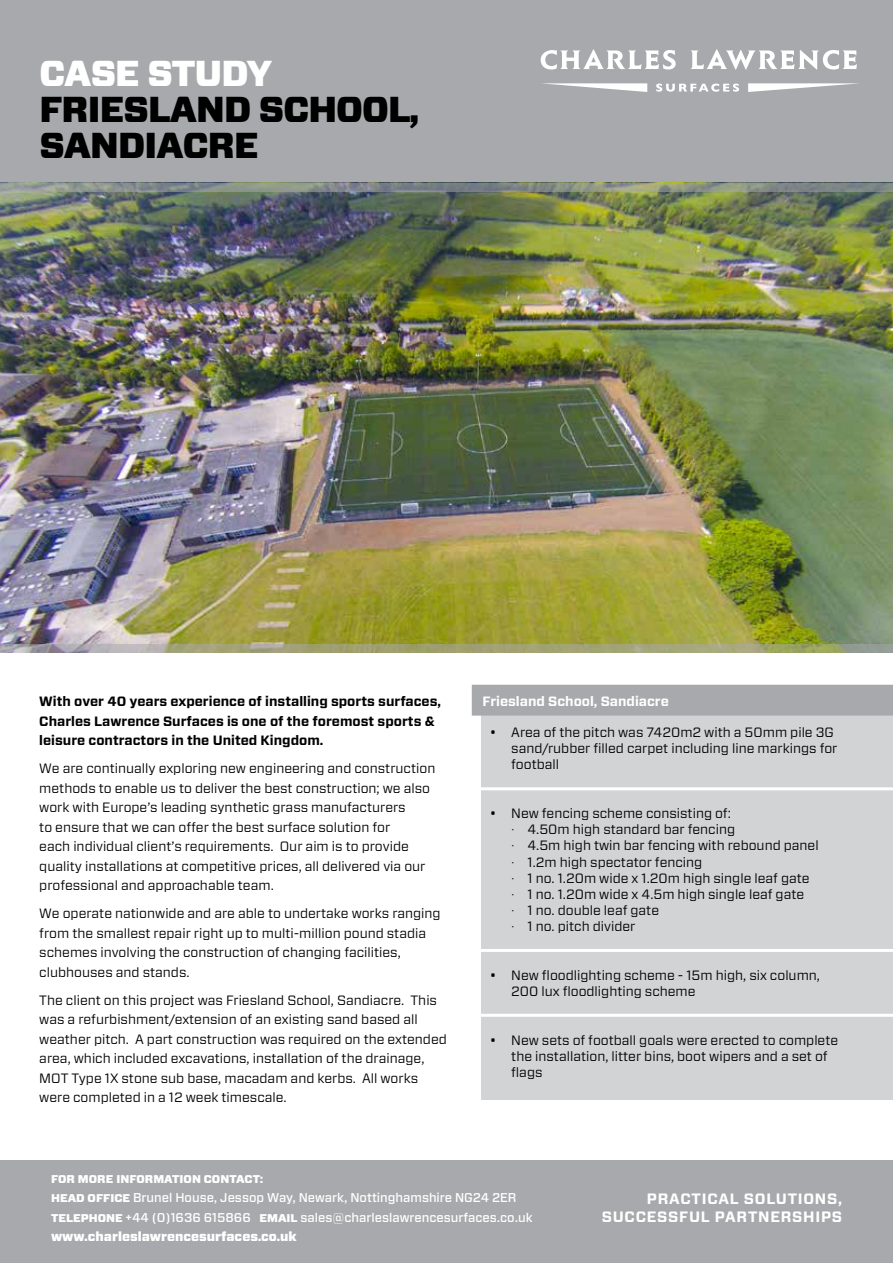
<style>
.page{position:relative;width:893px;height:1263px;background:#fff}
.page>*{position:absolute;margin:0;border:0;box-sizing:border-box;transform-origin:0 0}
.t1{font:900 36px/36px "Forza";letter-spacing:-.025em;color:#000}
.t2{font:900 36px "Forza";letter-spacing:-.025em;color:#fff}
.t3{font:700 15px/18px "Forza";letter-spacing:.05em;color:#fff;text-align:right}
.t4{font:13.5px/19.5px "Forza";color:#000}
.t5{font:700 13.5px/19.5px "Forza";color:#000}
.t6{font:700 13.5px "Forza";color:#fff}
.t7{font:500 12.75px/19.5px "Forza";color:#fff}
.t8{font:900 11.25px "Forza";color:#fff}
.s1{font-family:"Avenir LT Std";font-weight:300}
.s2{font-weight:900;font-size:11.25px}
.s3{font-weight:900}
</style>
<div class="page">
<div style="left:481px;top:715px;width:412px;height:385px;background:#d1d3d4"></div>
<div style="left:0;top:0;width:893px;height:617px;background:#a7a9ac"></div>
<img style="left:0;top:191px;width:893px;height:453px">
<svg style="left:0;top:183px;width:893px;height:8px;background:#878e88"></svg>
<svg style="left:0;top:644px;width:893px;height:9px;background:#a3a380"></svg>
<svg style="left:541px;top:49px;width:135px;height:21px"></svg>
<svg style="left:691px;top:49px;width:166px;height:21px"></svg>
<svg style="left:542px;top:83px;width:105px;height:9px"></svg>
<svg style="left:748px;top:83px;width:110px;height:9px"></svg>
<svg style="left:656px;top:84px;width:83px;height:8px"></svg>
<div style="left:0;top:1161px;width:893px;height:102px;background:#a7a9ac"></div>
<div style="left:472px;top:685px;width:421px;height:30px;background:#a7a9ac"></div>
<hr style="left:472px;top:787px;width:421px;height:3px;background:#fff">
<hr style="left:472px;top:949px;width:421px;height:3px;background:#fff">
<hr style="left:472px;top:1014px;width:421px;height:3px;background:#fff">
<h1 class="t2" style="left:39px;top:49px;width:234px">CASE STUDY</h1>
<h1 class="t1" style="left:39px;top:92px;width:381px">FRIESLAND SCHOOL,<br>SANDIACRE</h1>
<p class="t5" style="left:39px;top:692px;width:403px">With over 40 years experience of installing sports surfaces,</p>
<p class="t6" style="left:482px;top:692px;width:188px">Friesland School, Sandiacre</p>
<p class="t5" style="left:39px;top:711px;width:397px">Charles Lawrence Surfaces is one of the foremost sports &amp; leisure contractors in the United Kingdom.</p>
<p class="t4" style="left:39px;top:758px;width:398px">We are continually exploring new engineering and construction methods to enable us to deliver the best construction; we also work with Europe’s leading synthetic grass manufacturers<br>to ensure that we can offer the best surface solution for<br>each individual client’s requirements. Our aim is to provide quality installations at competitive prices, all delivered via our professional and approachable team.</p>
<p class="t4" style="left:39px;top:903px;width:403px">We operate nationwide and are able to undertake works ranging from the smallest repair right up to multi-million pound stadia schemes involving the construction of changing facilities, clubhouses and stands.</p>
<p class="t4" style="left:39px;top:990px;width:409px">The client on this project was Friesland School, Sandiacre. This was a refurbishment/extension of an existing sand based all weather pitch. A part construction was required on the extended area, which included excavations, installation of the drainage, MOT Type 1X stone sub base, macadam and kerbs. All works were completed in a 12 week timescale.</p>
<p class="t4" style="left:511px;top:724px;width:328px;line-height:16.2px;text-indent:-21px">• Area of the pitch was 7420m2 with a 50mm pile 3G sand/rubber filled carpet including line markings for football</p>
<p class="t4" style="left:511px;top:805px;width:309px;line-height:16.2px;text-indent:-21px">• New fencing scheme consisting of:<br><span class="s1">∙</span> 4.50m high standard bar fencing<br><span class="s1">∙</span> 4.5m high twin bar fencing with rebound panel <span class="s1">∙</span> 1.2m high spectator fencing<br><span class="s1">∙</span> 1 no. 1.20m wide x 1.20m high single leaf gate<br><span class="s1">∙</span> 1 no. 1.20m wide x 4.5m high single leaf gate<br><span class="s1">∙</span> 1 no. double leaf gate<br><span class="s1">∙</span> 1 no. pitch divider</p>
<p class="t4" style="left:511px;top:967px;width:310px;line-height:16.2px;text-indent:-21px">• New floodlighting scheme - 15m high, six column,<br>200 lux floodlighting scheme</p>
<p class="t4" style="left:511px;top:1032px;width:328px;line-height:16.2px;text-indent:-21px">• New sets of football goals were erected to complete the installation, litter bins, boot wipers and a set of flags</p>
<p class="t8" style="left:51px;top:1171px;width:213px">FOR MORE INFORMATION CONTACT:</p>
<p class="t7" style="left:51px;top:1188px;width:483px"><span class="s2">HEAD OFFICE</span> Brunel House, Jessop Way, Newark, Nottinghamshire NG24 2ER<br><span class="s2">TELEPHONE</span> +44 (0)1636 615866 <span class="s2">EMAIL</span> sales@charleslawrencesurfaces.co.uk <span class="s3">www.charleslawrencesurfaces.co.uk</span></p>
<p class="t3" style="left:602px;top:1190px;width:242px">PRACTICAL SOLUTIONS,<br>SUCCESSFUL PARTNERSHIPS</p>
</div>
